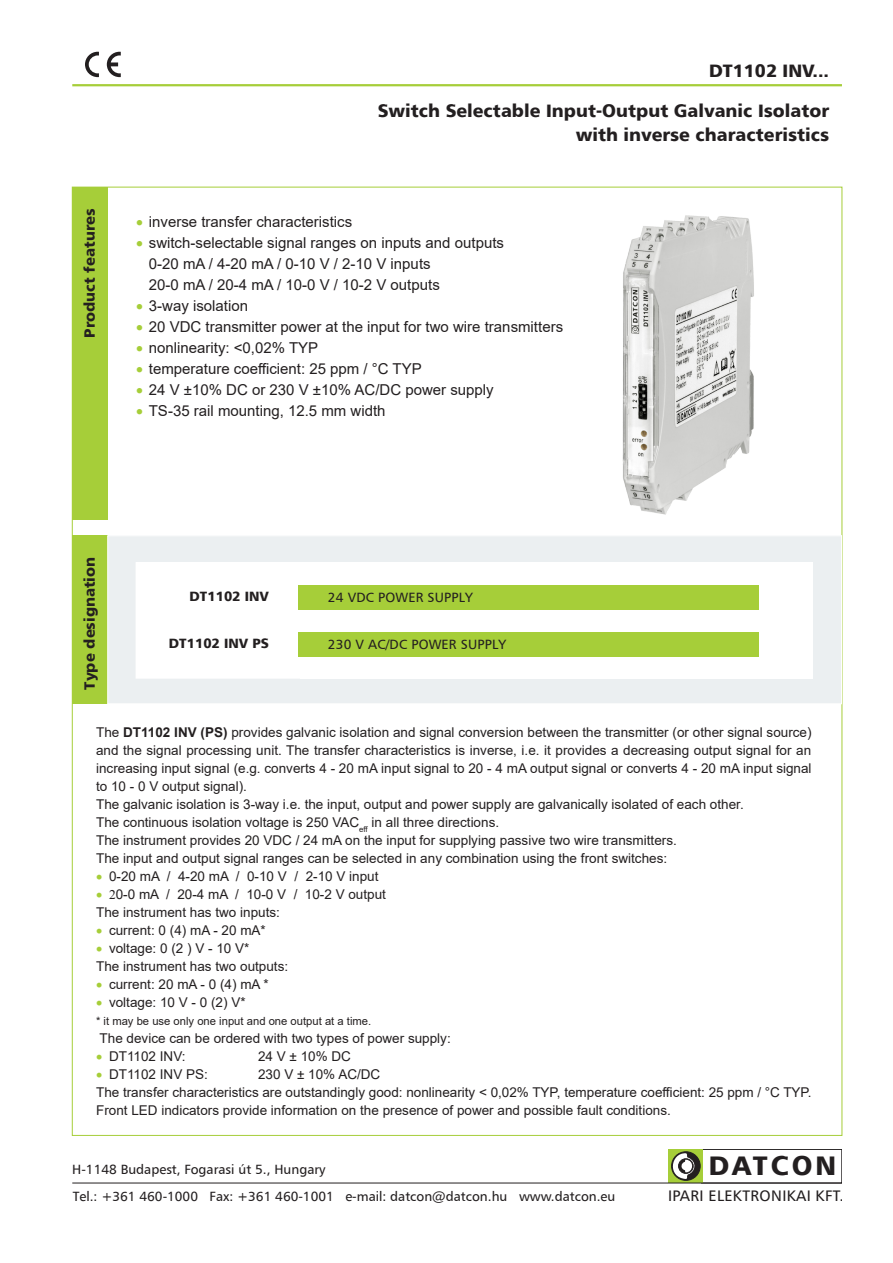
<style>
.page{position:relative;width:893px;height:1263px;background:#fff}
.page>*{position:absolute;margin:0;border:0;box-sizing:border-box;transform-origin:0 0}
.t1{font:26.85px "Humanist 777 Blk HUN Normal";letter-spacing:.105em;color:#231f20}
.t2{font:18px/24px "Humanist 777 Blk HUN Normal";color:#231f20;text-align:right}
.t3{font:15.3px "Humanist 777 HUN Normal";letter-spacing:.025em;color:#231f20}
.Szöveg_felsorolás{font:15px "Arial";color:#231f20}
.Szöveg_törzs{font:15px "Humanist 777 Blk HUN Normal";color:#231f20}
.Szöveg_törzs-2{font:13.5px/18px "Arial";color:#231f20;text-align:justify}
.Szöveg_táblázat{font:13.5px/26.4px "Humanist 777 HUN Normal";color:#231f20}
.Szöveg_táblázat-2{font:13.5px "Humanist 777 Blk HUN Normal";color:#231f20}
.Szöveg_törzs-3{font:11.25px "Arial";color:#231f20}
.s1{color:#a6ce39}
.s2{font-weight:700}
</style>
<div class="page">
<hr style="left:72px;top:84px;width:770px;height:2px;background:#a6ce39">
<div style="left:72px;top:187px;width:36px;height:332px;background:#a6ce39"></div>
<div style="left:701px;top:1149px;width:141px;height:34px;border:1px solid #231f20"></div>
<svg style="left:666px;top:1149px;width:37px;height:34px"></svg>
<hr style="left:72px;top:1183px;width:770px;height:1px;background:#231f20">
<div style="left:72px;top:536px;width:36px;height:168px;background:#a6ce39"></div>
<div style="left:108px;top:536px;width:733px;height:168px;background:#ebeff1"></div>
<img style="left:252px;top:678px;width:540px;height:1px">
<div style="left:108px;top:536px;width:733px;height:168px;border:1px solid #fff"></div>
<svg style="left:85px;top:52px;width:14px;height:25px"></svg>
<svg style="left:107px;top:52px;width:14px;height:25px"></svg>
<img style="left:622px;top:215px;width:132px;height:300px">
<div style="left:136px;top:563px;width:676px;height:115px;background:#fff"></div>
<div style="left:298px;top:585px;width:461px;height:25px;background:#a6ce39"></div>
<div style="left:298px;top:632px;width:461px;height:25px;background:#a6ce39"></div>
<p class="t2" style="left:709px;top:58px;width:122px">DT1102 INV...</p>
<p class="Szöveg_törzs" style="left:80px;top:338px;width:131px;rotate:-90deg">Product features</p>
<p class="t2" style="left:378px;top:98px;width:453px">Switch Selectable Input-Output Galvanic Isolator with inverse characteristics</p>
<p class="Szöveg_felsorolás" style="left:136px;top:212px;width:218px"><span class="s1">•</span> inverse transfer characteristics</p>
<p class="Szöveg_felsorolás" style="left:136px;top:233px;width:369px"><span class="s1">•</span> switch-selectable signal ranges on inputs and outputs</p>
<p class="Szöveg_felsorolás" style="left:149px;top:254px;width:283px">0-20 mA / 4-20 mA / 0-10 V / 2-10 V inputs</p>
<p class="Szöveg_felsorolás" style="left:149px;top:275px;width:292px">20-0 mA / 20-4 mA / 10-0 V / 10-2 V outputs</p>
<p class="Szöveg_felsorolás" style="left:136px;top:296px;width:113px"><span class="s1">•</span> 3-way isolation</p>
<p class="Szöveg_felsorolás" style="left:136px;top:317px;width:429px"><span class="s1">•</span> 20 VDC transmitter power at the input for two wire transmitters</p>
<p class="Szöveg_felsorolás" style="left:136px;top:338px;width:184px"><span class="s1">•</span> nonlinearity: &lt;0,02% TYP</p>
<p class="Szöveg_felsorolás" style="left:136px;top:359px;width:287px"><span class="s1">•</span> temperature coefficient: 25 ppm / °C TYP</p>
<p class="Szöveg_felsorolás" style="left:136px;top:380px;width:359px"><span class="s1">•</span> 24 V ±10% DC or 230 V ±10% AC/DC power supply</p>
<p class="Szöveg_felsorolás" style="left:136px;top:401px;width:251px"><span class="s1">•</span> TS-35 rail mounting, 12.5 mm width</p>
<p class="Szöveg_törzs" style="left:80px;top:690px;width:134px;rotate:-90deg">Type designation</p>
<p class="Szöveg_táblázat-2" style="left:202px;top:586px;width:81px">DT1102 INV</p>
<p class="Szöveg_táblázat-2" style="left:182px;top:634px;width:101px">DT1102 INV PS</p>
<p class="Szöveg_táblázat-2" style="left:190px;top:587px;width:81px">DT1102 INV</p>
<p class="Szöveg_táblázat-2" style="left:169px;top:635px;width:101px">DT1102 INV PS</p>
<p class="Szöveg_táblázat" style="left:325px;top:583px;width:127px">24 VDC TÁPELLÁTÁS</p>
<p class="Szöveg_táblázat" style="left:325px;top:630px;width:160px">230 V AC/DC TÁPELLÁTÁS</p>
<p class="Szöveg_táblázat" style="left:328px;top:584px;width:147px">24 VDC POWER SUPPLY</p>
<p class="Szöveg_táblázat" style="left:328px;top:631px;width:180px">230 V AC/DC POWER SUPPLY</p>
<p class="Szöveg_törzs-2" style="left:96px;top:723px;width:717px">The <span class="s2">DT1102 INV (PS)</span> provides galvanic isolation and signal conversion between the transmitter (or other signal source) and the signal processing unit. The transfer characteristics is inverse, i.e. it provides a decreasing output signal for an increasing input signal (e.g. converts 4 - 20 mA input signal to 20 - 4 mA output signal or converts 4 - 20 mA input signal to 10 - 0 V output signal).</p>
<p class="Szöveg_törzs-2" style="left:96px;top:795px;width:649px">The galvanic isolation is 3-way i.e. the input, output and power supply are galvanically isolated of each other.</p>
<p class="Szöveg_törzs-2" style="left:96px;top:813px;width:405px">The continuous isolation voltage is 250 VAC<sub>eff</sub> in all three directions.</p>
<p class="Szöveg_törzs-2" style="left:96px;top:831px;width:582px">The instrument provides 20 VDC / 24 mA on the input for supplying passive two wire transmitters.</p>
<p class="Szöveg_törzs-2" style="left:96px;top:849px;width:573px">The input and output signal ranges can be selected in any combination using the front switches:</p>
<p class="Szöveg_törzs-2" style="left:96px;top:867px;width:284px"><span class="s1">•</span> 0-20 mA / 4-20 mA / 0-10 V / 2-10 V input</p>
<p class="Szöveg_törzs-2" style="left:96px;top:885px;width:291px"><span class="s1">•</span> 0-0 mA / 20-4 mA / 10-0 V / 10-2 V output</p>
<p class="Szöveg_törzs-2" style="left:96px;top:903px;width:185px">The instrument has two inputs:</p>
<p class="Szöveg_törzs-2" style="left:96px;top:921px;width:171px"><span class="s1">•</span> current: 0 (4) mA - 20 mA*</p>
<p class="Szöveg_törzs-2" style="left:96px;top:939px;width:155px"><span class="s1">•</span> voltage: 0 (2 ) V - 10 V*</p>
<p class="Szöveg_törzs-2" style="left:96px;top:957px;width:194px">The instrument has two outputs:</p>
<p class="Szöveg_törzs-2" style="left:96px;top:975px;width:174px"><span class="s1">•</span> current: 20 mA - 0 (4) mA *</p>
<p class="Szöveg_törzs-2" style="left:96px;top:993px;width:151px"><span class="s1">•</span> voltage: 10 V - 0 (2) V*</p>
<p class="Szöveg_törzs-3" style="left:96px;top:1014px;width:277px">* it may be use only one input and one output at a time.</p>
<p class="Szöveg_törzs-2" style="left:100px;top:1029px;width:353px">The device can be ordered with two types of power supply:</p>
<p class="Szöveg_törzs-2" style="left:96px;top:1047px;width:91px"><span class="s1">•</span> DT1102 INV:</p>
<p class="Szöveg_törzs-2" style="left:258px;top:1047px;width:94px">24 V ± 10% DC</p>
<p class="Szöveg_törzs-2" style="left:96px;top:1065px;width:113px"><span class="s1">•</span> DT1102 INV PS:</p>
<p class="Szöveg_törzs-2" style="left:258px;top:1065px;width:124px">230 V ± 10% AC/DC</p>
<p class="Szöveg_törzs-2" style="left:96px;top:1083px;width:717px">The transfer characteristics are outstandingly good: nonlinearity &lt; 0,02% TYP, temperature coefficient: 25 ppm / °C TYP.</p>
<p class="Szöveg_törzs-2" style="left:96px;top:1101px;width:576px">Front LED indicators provide information on the presence of power and possible fault conditions.</p>
<p class="Szöveg_táblázat" style="left:72px;top:1156px;width:545px">H-1148 Budapest, Fogarasi út 5., Hungary<br>Tel.: +361 460-1000 Fax: +361 460-1001 e-mail: datcon@datcon.hu www.datcon.eu</p>
<p class="t1" style="left:709px;top:1149px;width:129px">DATCON</p>
<p class="t3" style="left:668px;top:1186px;width:177px">IPARI ELEKTRONIKAI KFT.</p>
</div>
